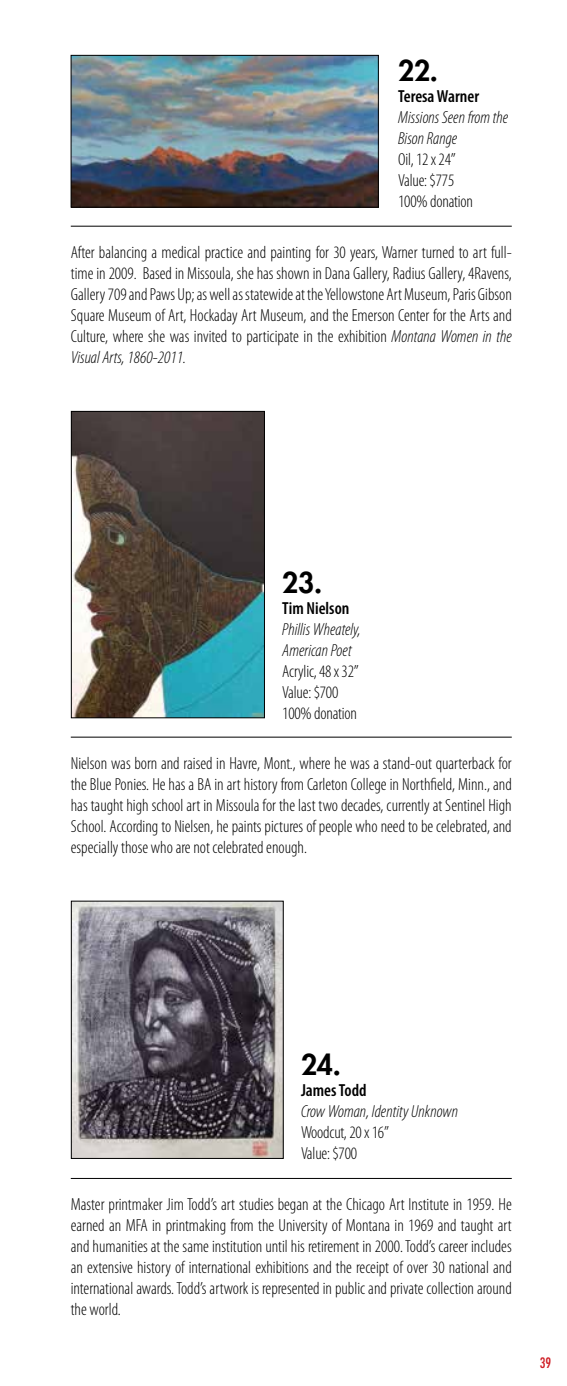
<style>
.page{position:relative;width:567px;height:1386px;background:#fff}
.page>*{position:absolute;margin:0;border:0;box-sizing:border-box;transform-origin:0 0}
.t1{font:800 28px "Futura";color:#000}
.t2{font:300 condensed 17.5px/21px "Myriad Pro";color:#000}
.t3{font:italic 300 condensed 17.5px/21px "Myriad Pro";color:#000}
.t4{font:600 condensed 17.5px "Myriad Pro";color:#000}
.t5{font:condensed 14px "Futura";color:#cf1d24}
.s1{font-style:italic}
</style>
<div class="page">
<hr style="left:71px;top:226px;width:441px;height:1px;background:#000">
<hr style="left:71px;top:737px;width:441px;height:1px;background:#000">
<hr style="left:71px;top:1178px;width:441px;height:1px;background:#000">
<img style="left:73px;top:57px;width:304px;height:148px">
<div style="left:71px;top:55px;width:308px;height:152px;border:1px solid #000"></div>
<img style="left:73px;top:413px;width:190px;height:303px">
<div style="left:71px;top:411px;width:194px;height:307px;border:1px solid #000"></div>
<img style="left:73px;top:903px;width:209px;height:254px">
<div style="left:71px;top:901px;width:213px;height:258px;border:1px solid #000"></div>
<h1 class="t1" style="left:398px;top:52px;width:41px">22.</h1>
<p class="t4" style="left:398px;top:86px;width:82px">Teresa Warner</p>
<p class="t3" style="left:398px;top:107px;width:112px">Missions Seen from the<br>Bison Range</p>
<p class="t2" style="left:398px;top:149px;width:76px">Oil, 12 x 24”<br>Value: $775<br>100% donation</p>
<p class="t2" style="left:71px;top:242px;width:443px;text-align:justify">After balancing a medical practice and painting for 30 years, Warner turned to art full&shy;time in 2009. Based in Missoula, she has shown in Dana Gallery, Radius Gallery, 4Ravens, Gallery 709 and Paws Up; as well as statewide at the Yellowstone Art Museum, Paris Gibson Square Museum of Art, Hockaday Art Museum, and the Emerson Center for the Arts and Culture, where she was invited to participate in the exhibition <span class="s1">Montana Women in the Visual Arts, 1860-2011.</span></p>
<h1 class="t1" style="left:282px;top:564px;width:41px">23.</h1>
<p class="t4" style="left:282px;top:598px;width:69px">Tim Nielson</p>
<p class="t3" style="left:282px;top:619px;width:80px">Phillis Wheately,<br>American Poet</p>
<p class="t2" style="left:282px;top:661px;width:78px">Acrylic, 48 x 32”<br>Value: $700<br>100% donation</p>
<p class="t2" style="left:71px;top:753px;width:443px;text-align:justify">Nielson was born and raised in Havre, Mont., where he was a stand-out quarterback for the Blue Ponies. He has a BA in art history from Carleton College in Northfield, Minn., and has taught high school art in Missoula for the last two decades, currently at Sentinel High School. According to Nielsen, he paints pictures of people who need to be celebrated, and especially those who are not celebrated enough.</p>
<h1 class="t1" style="left:301px;top:1046px;width:41px">24.</h1>
<p class="t4" style="left:301px;top:1079px;width:67px">James Todd</p>
<p class="t3" style="left:301px;top:1100px;width:159px">Crow Woman, Identity Unknown</p>
<p class="t2" style="left:301px;top:1121px;width:90px">Woodcut, 20 x 16”<br>Value: $700</p>
<p class="t2" style="left:71px;top:1194px;width:443px;text-align:justify">Master printmaker Jim Todd’s art studies began at the Chicago Art Institute in 1959. He earned an MFA in printmaking from the University of Montana in 1969 and taught art and humanities at the same institution until his retirement in 2000. Todd’s career includes an extensive history of international exhibitions and the receipt of over 30 national and international awards. Todd’s artwork is represented in public and private collection around the world.</p>
<p class="t5" style="left:540px;top:1354px;width:13px">39</p>
</div>
